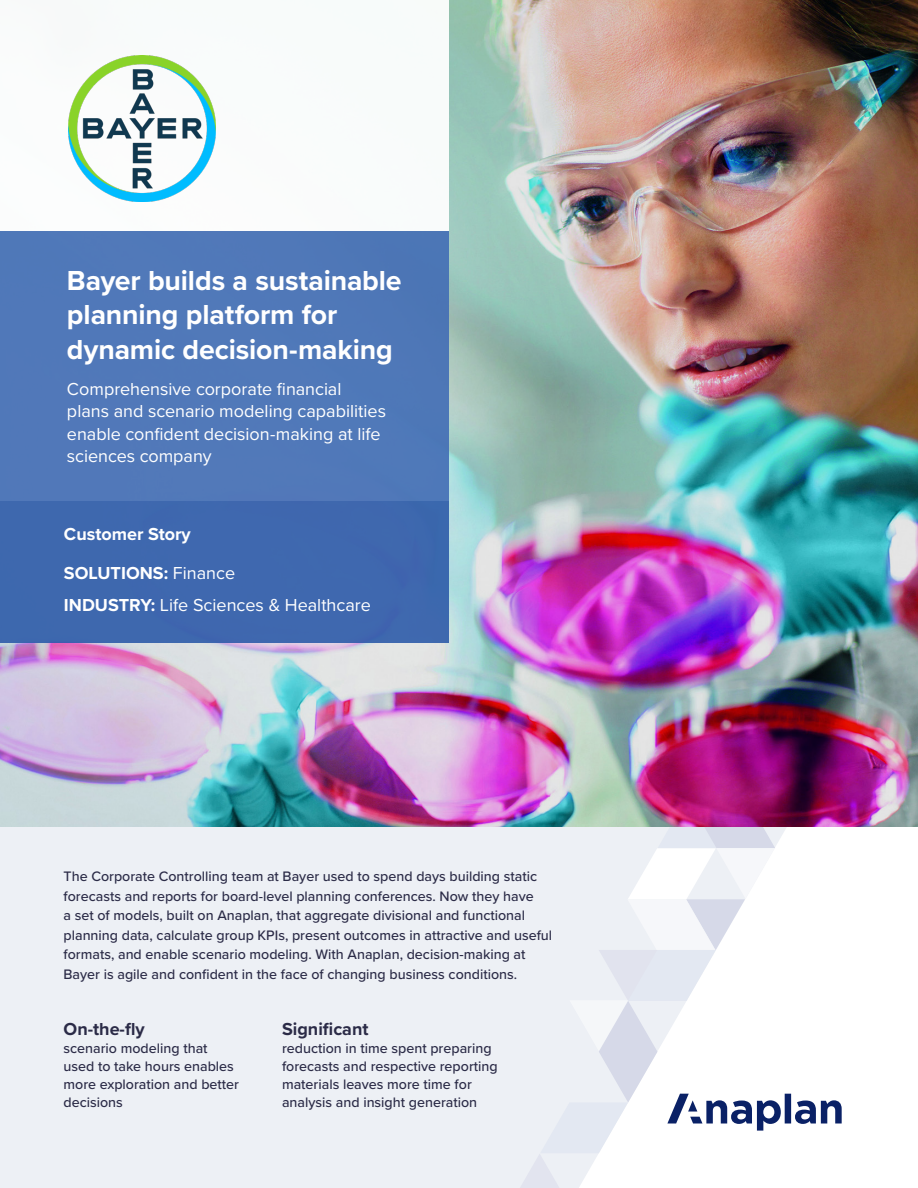
<style>
.page{position:relative;width:918px;height:1188px;background:#fff}
.page>*{position:absolute;margin:0;border:0;box-sizing:border-box;transform-origin:0 0}
.t1{font:700 28.5px/34.5px "Proxima Nova";letter-spacing:-.005em;color:#fff}
.t2{font:18px/22.5px "Proxima Nova";color:#fff}
.t3{font:700 18px "Proxima Nova";color:#fff}
.t4{font:700 18px "Proxima Nova";color:#2b2b47}
.t5{font:500 14.25px/18px "Proxima Nova";color:#2b2b47}
.s1{font-weight:400}
.s2{font-weight:700}
</style>
<div class="page">
<div style="left:0;top:827px;width:520px;height:361px;background:#edf0f5"></div>
<img style="left:0;top:0;width:918px;height:827px">
<div style="left:0;top:231px;width:448px;height:270px;background:#5078b9"></div>
<div style="left:0;top:501px;width:448px;height:142px;background:#3f68ae"></div>
<div style="left:0;top:0;width:448px;height:231px;background:#fff"></div>
<svg style="left:520px;top:797px;width:322px;height:391px"></svg>
<img style="left:68px;top:55px;width:147px;height:147px">
<p class="t1" style="left:67px;top:262px;width:336px">Bayer builds a sustainable planning platform for dynamic decision-making</p>
<p class="t2" style="left:67px;top:377px;width:321px">Comprehensive corporate financial plans and scenario modeling capabilities enable confident decision-making at life sciences company</p>
<p class="t3" style="left:64px;top:521px;width:128px">Customer Story</p>
<p class="t3" style="left:64px;top:560px;width:173px">SOLUTIONS: <span class="s1">Finance</span></p>
<p class="t2" style="left:64px;top:593px;width:309px"><span class="s2">INDUSTRY:</span> Life Sciences &amp; Healthcare</p>
<p class="t5" style="left:64px;top:866px;width:490px;line-height:19.5px">The Corporate Controlling team at Bayer used to spend days building static forecasts and reports for board-level planning conferences. Now they have<br>a set of models, built on Anaplan, that aggregate divisional and functional planning data, calculate group KPIs, present outcomes in attractive and useful formats, and enable scenario modeling. With Anaplan, decision-making at Bayer is agile and confident in the face of changing business conditions.</p>
<p class="t4" style="left:64px;top:1016px;width:83px">On-the-fly</p>
<p class="t5" style="left:64px;top:1039px;width:177px">scenario modeling that used to take hours enables more exploration and better decisions</p>
<p class="t4" style="left:282px;top:1016px;width:88px">Significant</p>
<p class="t5" style="left:282px;top:1039px;width:217px">reduction in time spent preparing forecasts and respective reporting materials leaves more time for analysis and insight generation</p>
</div>
